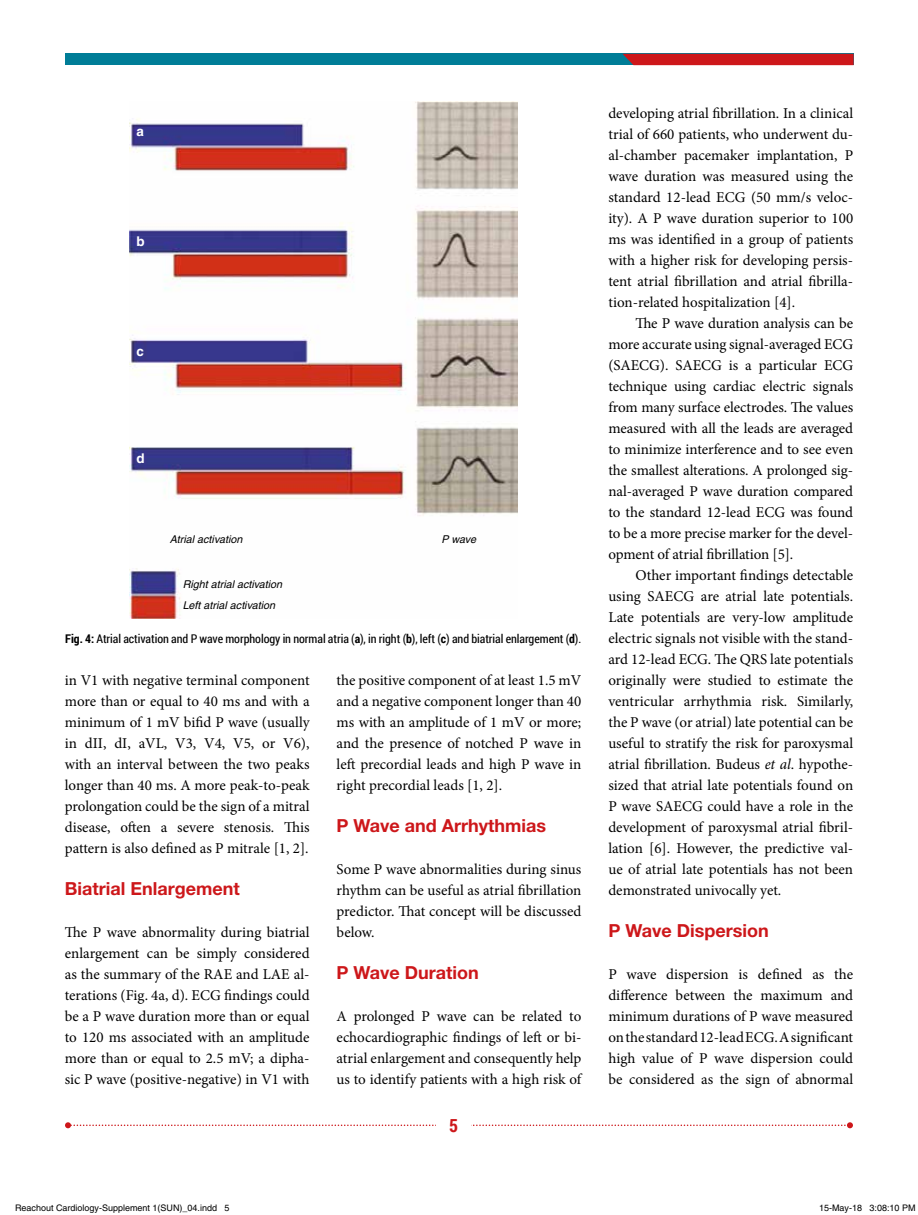
<style>
.page{position:relative;width:918px;height:1215px;background:#fff}
.page>*{position:absolute;margin:0;border:0;box-sizing:border-box;transform-origin:0 0}
.t1{font:700 18px "Helvetica Neue";color:#cd171a}
.t2{font:700 18px "Roboto Condensed";color:#cd171a}
.t3{font:15px/21px "Minion Pro";color:#000;text-align:justify}
.t4{font:700 13.35px "Sghttp Helvetica";color:#fff}
.t5{font:12px "Roboto Condensed";letter-spacing:-.005em;color:#000}
.t6{font:italic 10.8px/20.7px "Mgpfmm Helvetica";color:#000}
.t7{font:9px "Helvetica";color:#000}
.s1{font-weight:700}
.s2{font-style:italic}
</style>
<div class="page">
<svg style="left:65px;top:1122px;width:788px;height:6px"></svg>
<div style="left:436px;top:1115px;width:35px;height:21px;background:#fff"></div>
<div style="left:65px;top:54px;width:789px;height:11px;background:#007d97"></div>
<div style="left:623px;top:54px;width:231px;height:11px;background:#cd171a"></div>
<img style="left:129px;top:101px;width:389px;height:517px">
<p class="t4" style="left:137px;top:123px;width:9px">a</p>
<p class="t4" style="left:137px;top:233px;width:10px">b</p>
<p class="t4" style="left:137px;top:343px;width:9px">c</p>
<p class="t4" style="left:137px;top:450px;width:10px">d</p>
<p class="t6" style="left:170px;top:529px;width:74px">Atrial activation</p>
<p class="t6" style="left:183px;top:574px;width:101px">Right atrial activation<br>Left atrial activation</p>
<p class="t6" style="left:441px;top:529px;width:36px">P wave</p>
<p class="t5" style="left:65px;top:631px;width:518px"><span class="s1">Fig. 4:</span> Atrial activation and P wave morphology in normal atria (<span class="s1">a</span>), in right (<span class="s1">b</span>), left (<span class="s1">c</span>) and biatrial enlargement (<span class="s1">d</span>).</p>
<p class="t3" style="left:65px;top:670px;width:246px">in V1 with negative terminal component more than or equal to 40 ms and with a minimum of 1 mV bifid P wave (usually in dII, dI, aVL, V3, V4, V5, or V6), with an interval between the two peaks longer than 40 ms. A more peak-to-peak prolongation could be the sign of a mitral disease, often a severe stenosis. This pattern is also defined as P mitrale [1, 2].</p>
<p class="t1" style="left:65px;top:878px;width:176px">Biatrial Enlargement</p>
<p class="t3" style="left:65px;top:922px;width:246px">The P wave abnormality during biatrial enlargement can be simply considered as the summary of the RAE and LAE al&shy;terations (Fig. 4a, d). ECG findings could be a P wave duration more than or equal to 120 ms associated with an amplitude more than or equal to 2.5 mV; a dipha&shy;sic P wave (positive-negative) in V1 with</p>
<p class="t3" style="left:337px;top:670px;width:246px">the positive component of at least 1.5 mV and a negative component longer than 40 ms with an amplitude of 1 mV or more; and the presence of notched P wave in left precordial leads and high P wave in right precordial leads [1, 2].</p>
<p class="t1" style="left:337px;top:815px;width:211px">P Wave and Arrhythmias</p>
<p class="t3" style="left:337px;top:859px;width:246px">Some P wave abnormalities during sinus rhythm can be useful as atrial fibrillation predictor. That concept will be discussed below.</p>
<p class="t1" style="left:337px;top:962px;width:144px">P Wave Duration</p>
<p class="t3" style="left:337px;top:1006px;width:246px">A prolonged P wave can be related to echocardiographic findings of left or bi&shy;atrial enlargement and consequently help us to identify patients with a high risk of</p>
<p class="t2" style="left:449px;top:1113px;width:10px">5</p>
<p class="t3" style="left:608px;top:103px;width:246px">developing atrial fibrillation. In a clinical trial of 660 patients, who underwent du&shy;al-chamber pacemaker implantation, P wave duration was measured using the standard 12-lead ECG (50 mm/s veloc&shy;ity). A P wave duration superior to 100 ms was identified in a group of patients with a higher risk for developing persis&shy;tent atrial fibrillation and atrial fibrilla&shy;tion-related hospitalization [4].</p>
<p class="t3" style="left:608px;top:313px;width:246px;text-indent:27px">The P wave duration analysis can be more accurate using signal-averaged ECG (SAECG). SAECG is a particular ECG technique using cardiac electric signals from many surface electrodes. The values measured with all the leads are averaged to minimize interference and to see even the smallest alterations. A prolonged sig&shy;nal-averaged P wave duration compared to the standard 12-lead ECG was found to be a more precise marker for the devel&shy;opment of atrial fibrillation [5].</p>
<p class="t3" style="left:608px;top:565px;width:246px;text-indent:27px">Other important findings detectable using SAECG are atrial late potentials.<br>Late potentials are very-low amplitude electric signals not visible with the stand&shy;ard 12-lead ECG. The QRS late potentials originally were studied to estimate the ventricular arrhythmia risk. Similarly, the P wave (or atrial) late potential can be useful to stratify the risk for paroxysmal atrial fibrillation. Budeus <span class="s2">et al</span>. hypothe&shy;sized that atrial late potentials found on P wave SAECG could have a role in the development of paroxysmal atrial fibril&shy;lation [6]. However, the predictive val&shy;ue of atrial late potentials has not been demonstrated univocally yet.</p>
<p class="t1" style="left:608px;top:920px;width:162px">P Wave Dispersion</p>
<p class="t3" style="left:608px;top:964px;width:246px">P wave dispersion is defined as the difference between the maximum and minimum durations of P wave measured on the standard 12-lead ECG. A significant high value of P wave dispersion could be considered as the sign of abnormal</p>
<p class="t7" style="left:15px;top:1202px;width:216px">Reachout Cardiology-Supplement 1(SUN)_04.indd 5</p>
<p class="t7" style="left:819px;top:1202px;width:98px">15-May-18 3:08:10 PM</p>
</div>
